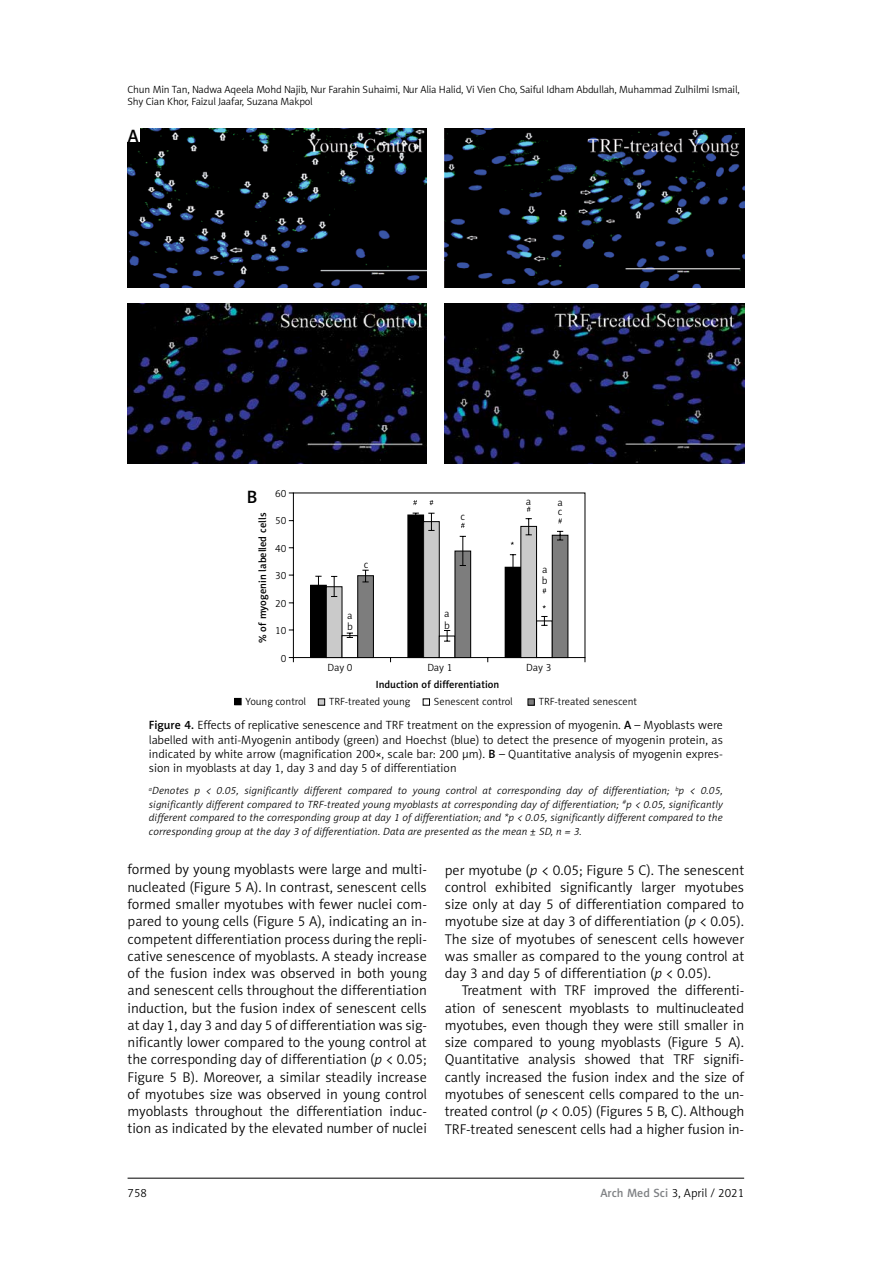
<style>
.page{position:relative;width:893px;height:1263px;background:#fff}
.page>*{position:absolute;margin:0;border:0;box-sizing:border-box;transform-origin:0 0}
.t1{font:18px "Naomi Sans EFN Medium";color:#000}
.t2{font:14.25px/17.2px "Naomi Sans EFN Light";color:#000;text-align:justify}
.t3{font:12px/14.4px "Naomi Sans EFN Light";color:#000;text-align:justify}
.t4{font:italic 10.5px/13.5px "Naomi Sans EFN Light";letter-spacing:.015em;color:#000;text-align:justify}
.t5{font:10.5px/12.6px "Naomi Sans EFN Light";letter-spacing:-.015em;color:#000}
.t6{font:10.5px "Naomi Sans EFN Medium";color:#000}
.s1{font-family:"Naomi Sans EFN Medium"}
.s2{font-style:italic}
.s3{font-family:"Naomi Sans EFN Medium";color:#808285}
</style>
<div class="page">
<hr style="left:128px;top:1178px;width:616px;height:1px;background:#000">
<img style="left:128px;top:128px;width:299px;height:160px">
<img style="left:128px;top:304px;width:299px;height:159px">
<img style="left:445px;top:128px;width:299px;height:160px">
<img style="left:445px;top:304px;width:299px;height:159px">
<div style="left:127px;top:128px;width:13px;height:14px;background:#fff"></div>
<svg style="left:288px;top:492px;width:298px;height:171px"></svg>
<div style="left:311px;top:585px;width:15px;height:72px;background:#000"></div>
<div style="left:310px;top:585px;width:17px;height:73px;border:1px solid #000"></div>
<svg style="left:315px;top:500px;width:254px;height:158px"></svg>
<div style="left:235px;top:698px;width:6px;height:7px;background:#000"></div>
<div style="left:234px;top:698px;width:7px;height:7px;border:1px solid #000"></div>
<div style="left:318px;top:699px;width:7px;height:6px;background:#cacaca"></div>
<div style="left:318px;top:698px;width:7px;height:8px;border:1px solid #000"></div>
<div style="left:423px;top:698px;width:7px;height:8px;border:1px solid #000"></div>
<svg style="left:530px;top:700px;width:3px;height:4px"></svg>
<div style="left:528px;top:698px;width:7px;height:8px;border:1px solid #000"></div>
<p class="t5" style="left:128px;top:83px;width:614px">Chun Min Tan, Nadwa Aqeela Mohd Najib, Nur Farahin Suhaimi, Nur Alia Halid, Vi Vien Cho, Saiful Idham Abdullah, Muhammad Zulhilmi Ismail,<br>Shy Cian Khor, Faizul Jaafar, Suzana Makpol</p>
<p class="t1" style="left:128px;top:125px;width:12px">A</p>
<p class="t5" style="left:275px;top:487px;width:13px">60</p>
<p class="t5" style="left:275px;top:514px;width:13px">50</p>
<p class="t5" style="left:275px;top:542px;width:13px">40</p>
<p class="t5" style="left:275px;top:569px;width:13px">30</p>
<p class="t5" style="left:275px;top:597px;width:13px">20</p>
<p class="t5" style="left:275px;top:624px;width:13px">10</p>
<p class="t5" style="left:281px;top:652px;width:7px">0</p>
<p class="t1" style="left:247px;top:486px;width:12px">B</p>
<p class="t6" style="left:256px;top:643px;width:132px;rotate:-90deg">% of myogenin labelled cells</p>
<p class="t5" style="left:364px;top:558px;width:6px">c</p>
<p class="t5" style="left:460px;top:510px;width:6px">c</p>
<p class="t5" style="left:347px;top:609px;width:7px">a</p>
<p class="t5" style="left:444px;top:608px;width:7px">a</p>
<p class="t5" style="left:347px;top:620px;width:7px">b</p>
<p class="t5" style="left:444px;top:619px;width:7px">b</p>
<p class="t5" style="left:526px;top:495px;width:7px">a</p>
<p class="t5" style="left:557px;top:497px;width:7px">a</p>
<p class="t5" style="left:558px;top:505px;width:6px">c</p>
<p class="t5" style="left:542px;top:563px;width:7px">a</p>
<p class="t5" style="left:542px;top:575px;width:7px">b</p>
<p class="t5" style="left:327px;top:661px;width:27px">Day 0</p>
<p class="t5" style="left:427px;top:661px;width:27px">Day 1</p>
<p class="t5" style="left:526px;top:661px;width:27px">Day 3</p>
<p class="t6" style="left:376px;top:678px;width:125px">Induction of differentiation</p>
<p class="t5" style="left:246px;top:695px;width:62px">Young control</p>
<p class="t5" style="left:329px;top:695px;width:83px">TRF-treated young</p>
<p class="t5" style="left:434px;top:695px;width:80px">Senescent control</p>
<p class="t5" style="left:539px;top:695px;width:100px">TRF-treated senescent</p>
<p class="t3" style="left:149px;top:718px;width:576px"><span class="s1">Figure 4.</span> Effects of replicative senescence and TRF treatment on the expression of myogenin. <span class="s1">A</span> – Myoblasts were labelled with anti-Myogenin antibody (green) and Hoechst (blue) to detect the presence of myogenin protein, as indicated by white arrow (magnification 200×, scale bar: 200 µm). <span class="s1">B</span> – Quantitative analysis of myogenin expres&shy;sion in myoblasts at day 1, day 3 and day 5 of differentiation</p>
<p class="t4" style="left:149px;top:784px;width:576px"><sup>a</sup>Denotes p &lt; 0.05, significantly different compared to young control at corresponding day of differentiation; <sup>b</sup>p &lt; 0.05, significantly different compared to TRF-treated young myoblasts at corresponding day of differentiation; <sup>#</sup>p &lt; 0.05, significantly different compared to the corresponding group at day 1 of differentiation; and *p &lt; 0.05, significantly different compared to the corresponding group at the day 3 of differentiation. Data are presented as the mean ± SD, n = 3.</p>
<p class="t2" style="left:128px;top:861px;width:301px">formed by young myoblasts were large and multi&shy;nucleated (Figure 5 A). In contrast, senescent cells formed smaller myotubes with fewer nuclei com&shy;pared to young cells (Figure 5 A), indicating an in&shy;competent differentiation process during the repli&shy;cative senescence of myoblasts. A steady increase of the fusion index was observed in both young and senescent cells throughout the differentiation induction, but the fusion index of senescent cells at day 1, day 3 and day 5 of differentiation was sig&shy;nificantly lower compared to the young control at the corresponding day of differentiation (<span class="s2">p</span> &lt; 0.05; Figure 5 B). Moreover, a similar steadily increase of myotubes size was observed in young control myoblasts throughout the differentiation induc&shy;tion as indicated by the elevated number of nuclei</p>
<p class="t2" style="left:445px;top:861px;width:301px">per myotube (<span class="s2">p</span> &lt; 0.05; Figure 5 C). The senescent control exhibited significantly larger myotubes size only at day 5 of differentiation compared to myotube size at day 3 of differentiation (<span class="s2">p</span> &lt; 0.05).<br>The size of myotubes of senescent cells however was smaller as compared to the young control at day 3 and day 5 of differentiation (<span class="s2">p</span> &lt; 0.05).</p>
<p class="t2" style="left:445px;top:982px;width:301px;text-indent:17px">Treatment with TRF improved the differenti&shy;ation of senescent myoblasts to multinucleated myotubes, even though they were still smaller in size compared to young myoblasts (Figure 5 A).<br>Quantitative analysis showed that TRF signifi&shy;cantly increased the fusion index and the size of myotubes of senescent cells compared to the un&shy;treated control (<span class="s2">p</span> &lt; 0.05) (Figures 5 B, C). Although TRF-treated senescent cells had a higher fusion in-</p>
<p class="t3" style="left:128px;top:1186px;width:21px">758</p>
<p class="t3" style="left:600px;top:1186px;width:145px"><span class="s3">Arch Med Sci</span> 3, April / 2021</p>
</div>
